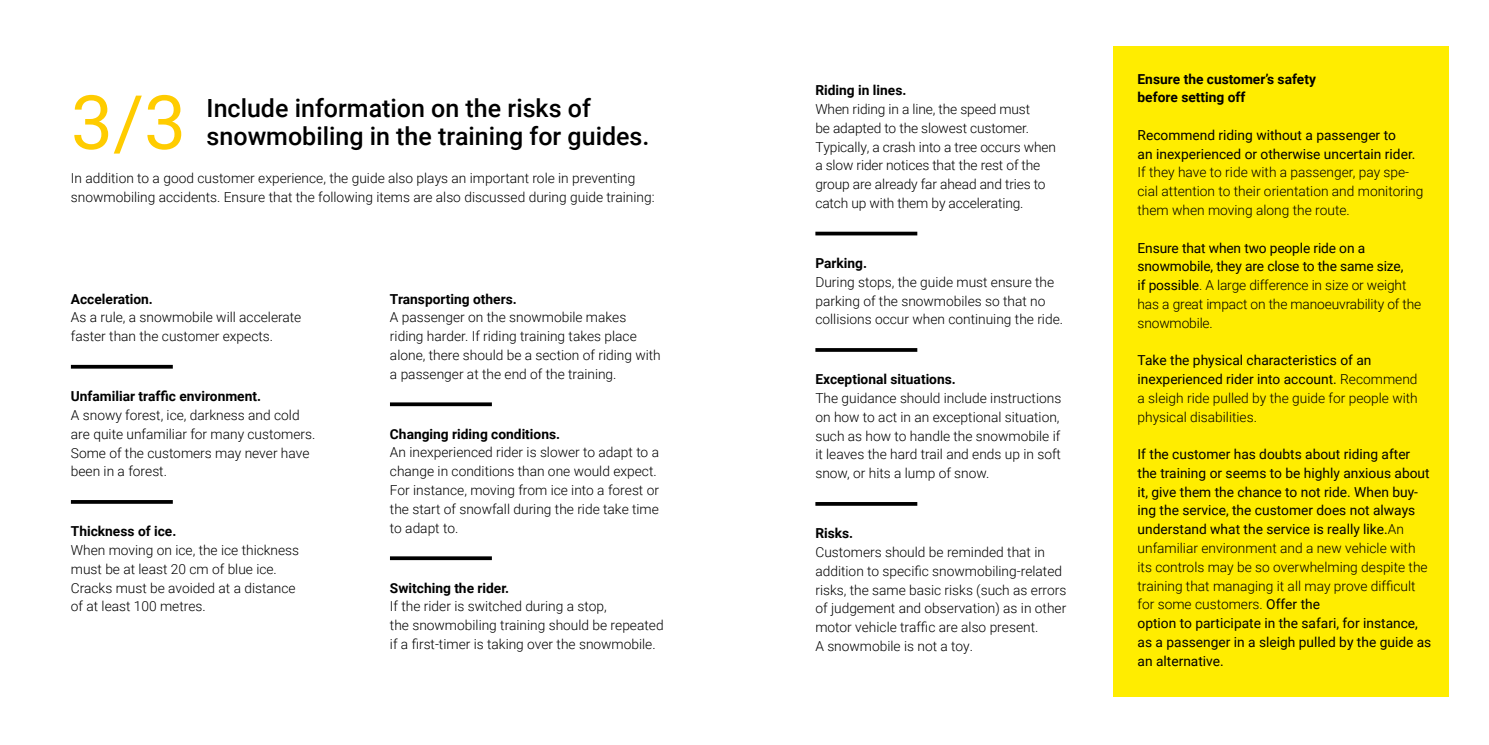
<style>
.page{position:relative;width:1489px;height:745px;background:#fff}
.page>*{position:absolute;margin:0;border:0;box-sizing:border-box;transform-origin:0 0}
.t1{font:75px "Roboto";color:#fc0}
.t2{font:500 25px/28.8px "Roboto";color:#000}
.t3{font:300 13.75px/18.8px "Roboto";color:#000}
.t4{font:13.75px/18.8px "Roboto";color:#000}
.t5{font:700 13.75px/18.8px "Roboto";color:#000}
.s1{font-weight:400}
.s2{font-weight:300}
</style>
<div class="page">
<div style="left:1113px;top:46px;width:335px;height:649px;background:#ffed00"></div>
<svg style="left:71px;top:364px;width:102px;height:4px"></svg>
<svg style="left:71px;top:500px;width:102px;height:3px"></svg>
<svg style="left:390px;top:402px;width:102px;height:4px"></svg>
<hr style="left:390px;top:556px;width:102px;height:3px;background:#000">
<svg style="left:815px;top:231px;width:102px;height:4px"></svg>
<hr style="left:815px;top:348px;width:102px;height:3px;background:#000">
<svg style="left:815px;top:502px;width:102px;height:3px"></svg>
<h1 class="t1" style="left:71px;top:70px;width:117px">3/3</h1>
<h2 class="t2" style="left:207px;top:92px;width:444px">Include information on the risks of snowmobiling in the training for guides.</h2>
<p class="t3" style="left:71px;top:168px;width:585px">In addition to a good customer experience, the guide also plays an important role in preventing snowmobiling accidents. Ensure that the following items are also discussed during guide training:</p>
<p class="t5" style="left:71px;top:288px;width:84px">Acceleration.</p>
<p class="t3" style="left:71px;top:307px;width:232px">As a rule, a snowmobile will accelerate faster than the customer expects.</p>
<p class="t5" style="left:71px;top:386px;width:192px">Unfamiliar traffic environment.</p>
<p class="t3" style="left:71px;top:405px;width:246px">A snowy forest, ice, darkness and cold are quite unfamiliar for many customers.<br>Some of the customers may never have been in a forest.</p>
<p class="t5" style="left:71px;top:521px;width:107px">Thickness of ice.</p>
<p class="t3" style="left:71px;top:540px;width:230px">When moving on ice, the ice thickness must be at least 20 cm of blue ice.<br>Cracks must be avoided at a distance of at least 100 metres.</p>
<p class="t5" style="left:390px;top:288px;width:128px">Transporting others.</p>
<p class="t3" style="left:390px;top:307px;width:272px">A passenger on the snowmobile makes riding harder. If riding training takes place alone, there should be a section of riding with a passenger at the end of the training.</p>
<p class="t5" style="left:390px;top:423px;width:172px">Changing riding conditions.</p>
<p class="t3" style="left:390px;top:442px;width:270px">An inexperienced rider is slower to adapt to a change in conditions than one would expect.<br>For instance, moving from ice into a forest or the start of snowfall during the ride take time to adapt to.</p>
<p class="t5" style="left:390px;top:577px;width:121px">Switching the rider.</p>
<p class="t3" style="left:390px;top:596px;width:275px">If the rider is switched during a stop,<br>the snowmobiling training should be repeated if a first-timer is taking over the snowmobile.</p>
<p class="t5" style="left:815px;top:80px;width:93px">Riding in lines.</p>
<p class="t3" style="left:815px;top:99px;width:242px">When riding in a line, the speed must<br>be adapted to the slowest customer.<br>Typically, a crash into a tree occurs when a slow rider notices that the rest of the group are already far ahead and tries to catch up with them by accelerating.</p>
<p class="t5" style="left:815px;top:253px;width:53px">Parking.</p>
<p class="t3" style="left:815px;top:272px;width:249px">During stops, the guide must ensure the parking of the snowmobiles so that no collisions occur when continuing the ride.</p>
<p class="t5" style="left:815px;top:369px;width:142px">Exceptional situations.</p>
<p class="t3" style="left:815px;top:388px;width:247px">The guidance should include instructions on how to act in an exceptional situation, such as how to handle the snowmobile if it leaves the hard trail and ends up in soft snow, or hits a lump of snow.</p>
<p class="t5" style="left:815px;top:523px;width:39px">Risks.</p>
<p class="t3" style="left:815px;top:542px;width:252px">Customers should be reminded that in addition to specific snowmobiling-related risks, the same basic risks (such as errors of judgement and observation) as in other motor vehicle traffic are also present.<br>A snowmobile is not a toy.</p>
<p class="t5" style="left:1137px;top:69px;width:180px">Ensure the customer’s safety before setting off</p>
<p class="t4" style="left:1137px;top:125px;width:279px">Recommend riding without a passenger to<br>an inexperienced or otherwise uncertain rider.</p>
<p class="t3" style="left:1137px;top:162px;width:287px">If they have to ride with a passenger, pay spe&shy;cial attention to their orientation and monitoring them when moving along the route.</p>
<p class="t3" style="left:1137px;top:237px;width:285px"><span class="s1">Ensure that when two people ride on a snowmobile, they are close to the same size,<br>if possible</span>. A large difference in size or weight has a great impact on the manoeuvrability of the snowmobile.</p>
<p class="t3" style="left:1137px;top:350px;width:282px"><span class="s1">Take the physical characteristics of an inexperienced rider into account.</span> Recommend a sleigh ride pulled by the guide for people with physical disabilities.</p>
<p class="t4" style="left:1137px;top:444px;width:295px">If the customer has doubts about riding after the training or seems to be highly anxious about it, give them the chance to not ride. When buy&shy;ing the service, the customer does not always understand what the service is really like.<span class="s2">An unfamiliar environment and a new vehicle with its controls may be so overwhelming despite the training that managing it all may prove difficult for some customers.</span> Offer the<br>option to participate in the safari, for instance, as a passenger in a sleigh pulled by the guide as an alternative.</p>
</div>
